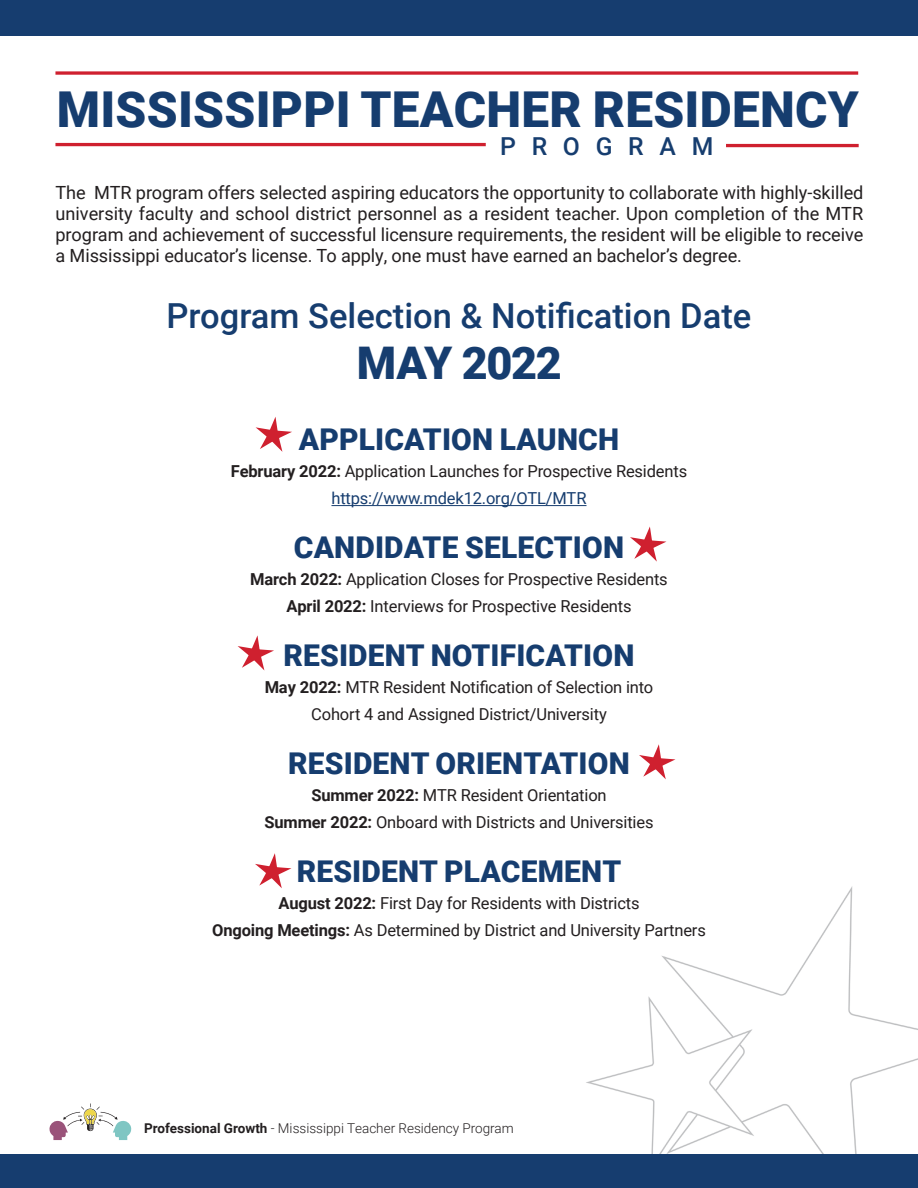
<style>
.page{position:relative;width:918px;height:1188px;background:#fff}
.page>*{position:absolute;margin:0;border:0;box-sizing:border-box;transform-origin:0 0}
.t1{font:900 49.5px "Roboto";letter-spacing:.005em;color:#163d6f}
.t2{font:900 45px "Roboto";letter-spacing:-.03em;color:#163d6f}
.t3{font:500 34.5px "Roboto";color:#163d6f}
.t4{font:900 30px "Roboto";letter-spacing:.005em;color:#163d6f}
.t5{font:500 24.75px "Roboto";letter-spacing:.635em;color:#163d6f}
.t6{font:18.15px/21px "Roboto";letter-spacing:-.005em;color:#231f20;text-align:justify}
.t7{font:16.5px "Roboto";letter-spacing:-.01em;color:#231f20}
.t8{font:16.5px "Roboto";letter-spacing:-.01em;color:#163d6f}
.t9{font:300 13.5px "Roboto";color:#231f20}
.s1{font-weight:700}
</style>
<div class="page">
<img style="left:421px;top:759px;width:497px;height:396px">
<div style="left:0;top:1155px;width:918px;height:33px;background:#163d6f"></div>
<div style="left:0;top:0;width:918px;height:35px;background:#163d6f"></div>
<svg style="left:49px;top:1103px;width:83px;height:37px"></svg>
<hr style="left:331px;top:505px;width:256px;height:1px;background:#163d6f">
<svg style="left:55px;top:71px;width:803px;height:4px;background:#d74652"></svg>
<hr style="left:55px;top:143px;width:431px;height:3px;background:#cf202f">
<hr style="left:726px;top:144px;width:133px;height:3px;background:#cf202f">
<svg style="left:256px;top:417px;width:36px;height:35px"></svg>
<svg style="left:630px;top:526px;width:36px;height:36px"></svg>
<svg style="left:238px;top:635px;width:36px;height:36px"></svg>
<svg style="left:639px;top:744px;width:36px;height:35px"></svg>
<svg style="left:255px;top:853px;width:36px;height:35px"></svg>
<p class="t1" style="left:57px;top:75px;width:804px">MISSISSIPPI TEACHER RESIDENCY</p>
<p class="t5" style="left:500px;top:129px;width:215px">PROGRAM</p>
<p class="t6" style="left:55px;top:181px;width:809px">The MTR program offers selected aspiring educators the opportunity to collaborate with highly-skilled university faculty and school district personnel as a resident teacher. Upon completion of the MTR program and achievement of successful licensure requirements, the resident will be eligible to receive a Mississippi educator’s license. To apply, one must have earned an bachelor’s degree.</p>
<p class="t3" style="left:167px;top:292px;width:586px">Program Selection &amp; Notification Date</p>
<p class="t2" style="left:357px;top:331px;width:206px">MAY 2022</p>
<p class="t4" style="left:299px;top:419px;width:322px">APPLICATION LAUNCH</p>
<p class="t7" style="left:231px;top:460px;width:458px"><span class="s1">February 2022:</span> Application Launches for Prospective Residents</p>
<p class="t8" style="left:331px;top:487px;width:257px">https://www.mdek12.org/OTL/MTR</p>
<p class="t4" style="left:294px;top:527px;width:332px">CANDIDATE SELECTION</p>
<p class="t7" style="left:250px;top:568px;width:419px"><span class="s1">March 2022:</span> Application Closes for Prospective Residents</p>
<p class="t7" style="left:286px;top:595px;width:347px"><span class="s1">April 2022:</span> Interviews for Prospective Residents</p>
<p class="t4" style="left:283px;top:635px;width:352px">RESIDENT NOTIFICATION</p>
<p class="t7" style="left:265px;top:676px;width:390px"><span class="s1">May 2022:</span> MTR Resident Notification of Selection into</p>
<p class="t7" style="left:311px;top:703px;width:297px">Cohort 4 and Assigned District/University</p>
<p class="t4" style="left:288px;top:743px;width:343px">RESIDENT ORIENTATION</p>
<p class="t7" style="left:311px;top:784px;width:297px"><span class="s1">Summer 2022:</span> MTR Resident Orientation</p>
<p class="t7" style="left:265px;top:811px;width:390px"><span class="s1">Summer 2022:</span> Onboard with Districts and Universities</p>
<p class="t4" style="left:297px;top:851px;width:326px">RESIDENT PLACEMENT</p>
<p class="t7" style="left:279px;top:892px;width:363px"><span class="s1">August 2022:</span> First Day for Residents with Districts</p>
<p class="t7" style="left:212px;top:919px;width:495px"><span class="s1">Ongoing Meetings:</span> As Determined by District and University Partners</p>
<p class="t9" style="left:144px;top:1119px;width:371px"><span class="s1">Professional Growth</span> - Mississippi Teacher Residency Program</p>
</div>
